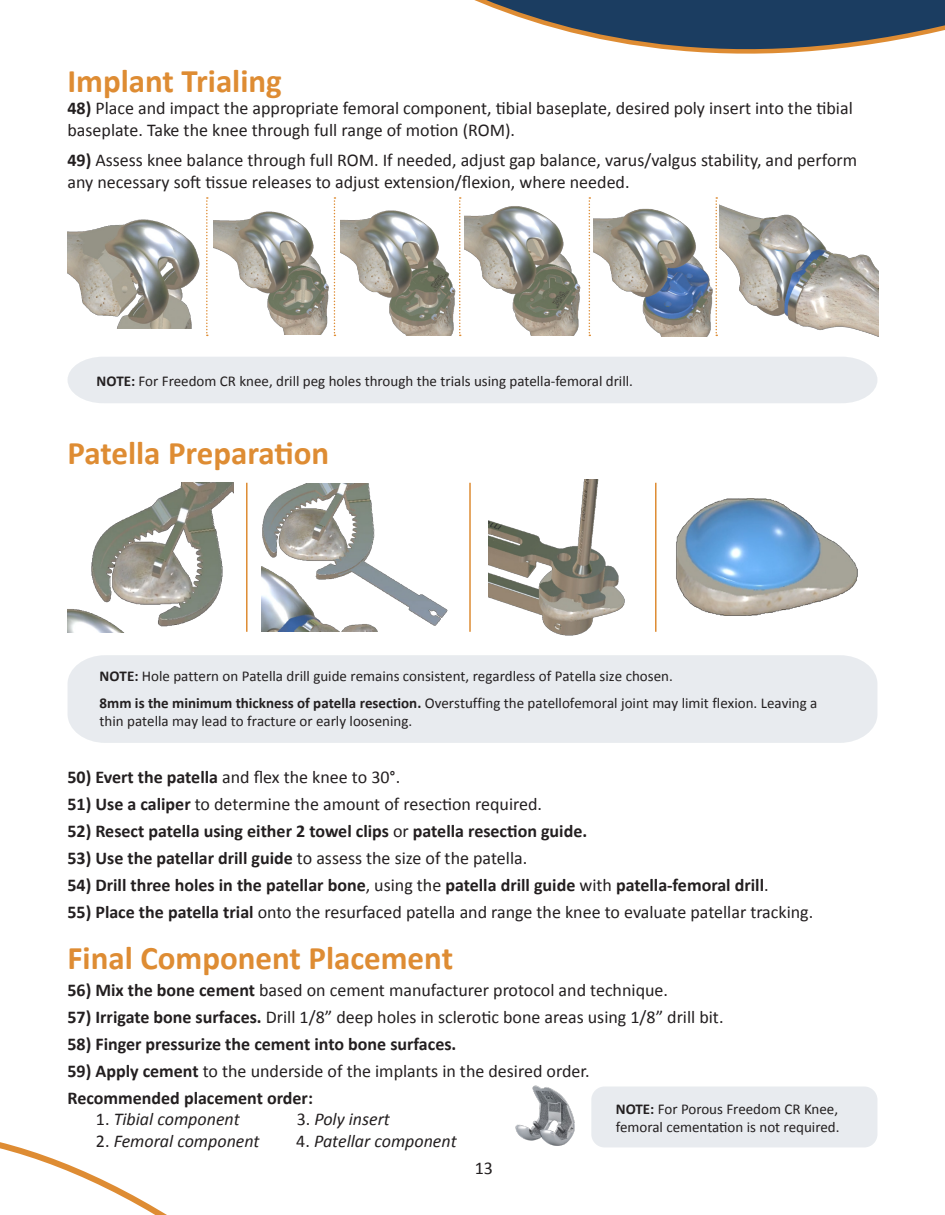
<style>
.page{position:relative;width:945px;height:1215px;background:#fff}
.page>*{position:absolute;margin:0;border:0;box-sizing:border-box;transform-origin:0 0}
.t1{font:700 33px "Calibri";color:#de8c33}
.t2{font:18px/21.6px "Calibri";color:#231f20}
.t3{font:700 18px "Calibri";color:#231f20}
.t4{font:italic 18px "Calibri";color:#231f20}
.t5{font:15px/27px "Calibri";color:#231f20}
.s1{font-weight:700}
.s2{font-weight:400}
.s3{font-style:normal}
</style>
<div class="page">
<div style="left:67px;top:357px;width:810px;height:46px;background:#e8ebef"></div>
<svg style="left:333px;top:0;width:612px;height:237px"></svg>
<svg style="left:0;top:1142px;width:748px;height:73px"></svg>
<img style="left:720px;top:196px;width:158px;height:141px">
<img style="left:341px;top:198px;width:118px;height:137px">
<img style="left:465px;top:198px;width:124px;height:137px">
<img style="left:593px;top:197px;width:122px;height:139px">
<img style="left:68px;top:219px;width:132px;height:110px">
<img style="left:213px;top:199px;width:123px;height:135px">
<img style="left:489px;top:480px;width:136px;height:155px">
<img style="left:68px;top:483px;width:165px;height:149px">
<img style="left:262px;top:483px;width:186px;height:149px">
<img style="left:676px;top:498px;width:182px;height:118px">
<hr style="left:246px;top:483px;width:2px;height:149px;background:#de8c33">
<hr style="left:469px;top:483px;width:2px;height:149px;background:#de8c33">
<hr style="left:655px;top:483px;width:2px;height:149px;background:#de8c33">
<div style="left:67px;top:655px;width:811px;height:88px;background:#e8ebef"></div>
<div style="left:591px;top:1086px;width:286px;height:61px;background:#e8ebef;border-radius:13px"></div>
<svg style="left:206px;top:197px;width:2px;height:139px"></svg>
<svg style="left:334px;top:197px;width:1px;height:139px"></svg>
<svg style="left:459px;top:197px;width:2px;height:139px"></svg>
<svg style="left:589px;top:197px;width:1px;height:139px"></svg>
<svg style="left:716px;top:197px;width:1px;height:139px"></svg>
<img style="left:513px;top:1085px;width:66px;height:64px">
<p class="t1" style="left:68px;top:57px;width:216px">Implant Trialing</p>
<p class="t2" style="left:68px;top:97px;width:787px"><span class="s1">48)</span> Place and impact the appropriate femoral component, tibial baseplate, desired poly insert into the tibial baseplate. Take the knee through full range of motion (ROM).</p>
<p class="t2" style="left:68px;top:149px;width:791px"><span class="s1">49)</span> Assess knee balance through full ROM. If needed, adjust gap balance, varus/valgus stability, and perform any necessary soft tissue releases to adjust extension/flexion, where needed.</p>
<p class="t5" style="left:97px;top:368px;width:538px"><span class="s1">NOTE:</span> For Freedom CR knee, drill peg holes through the trials using patella-femoral drill.</p>
<p class="t1" style="left:68px;top:429px;width:263px">Patella Preparation</p>
<p class="t5" style="left:100px;top:662px;width:719px"><span class="s1">NOTE:</span> Hole pattern on Patella drill guide remains consistent, regardless of Patella size chosen.<br><span class="s1">8mm is the minimum thickness of patella resection.</span> Overstuffing the patellofemoral joint may limit flexion. Leaving a</p>
<p class="t5" style="left:100px;top:707px;width:314px">thin patella may lead to fracture or early loosening.</p>
<p class="t2" style="left:68px;top:766px;width:334px"><span class="s1">50) Evert the patella</span> and flex the knee to 30°.</p>
<p class="t2" style="left:68px;top:793px;width:476px"><span class="s1">51) Use a caliper</span> to determine the amount of resection required.</p>
<p class="t3" style="left:68px;top:819px;width:521px">52) Resect patella using either 2 towel clips <span class="s2">or</span> patella resection guide.</p>
<p class="t2" style="left:68px;top:847px;width:461px"><span class="s1">53) Use the patellar drill guide</span> to assess the size of the patella.</p>
<p class="t3" style="left:68px;top:873px;width:703px">54) Drill three holes in the patellar bone<span class="s2">, using the</span> patella drill guide <span class="s2">with</span> patella-femoral drill<span class="s2">.</span></p>
<p class="t2" style="left:68px;top:901px;width:747px"><span class="s1">55) Place the patella trial</span> onto the resurfaced patella and range the knee to evaluate patellar tracking.</p>
<p class="t1" style="left:68px;top:935px;width:387px">Final Component Placement</p>
<p class="t2" style="left:68px;top:979px;width:602px"><span class="s1">56) Mix the bone cement</span> based on cement manufacturer protocol and technique.</p>
<p class="t2" style="left:68px;top:1006px;width:658px"><span class="s1">57) Irrigate bone surfaces.</span> Drill 1/8” deep holes in sclerotic bone areas using 1/8” drill bit.</p>
<p class="t3" style="left:68px;top:1031px;width:390px">58) Finger pressurize the cement into bone surfaces.</p>
<p class="t2" style="left:68px;top:1060px;width:524px"><span class="s1">59) Apply cement</span> to the underside of the implants in the desired order.</p>
<p class="t3" style="left:68px;top:1085px;width:247px">Recommended placement order:</p>
<p class="t4" style="left:96px;top:1107px;width:145px"><span class="s3">1.</span> Tibial component</p>
<p class="t4" style="left:297px;top:1107px;width:95px"><span class="s3">3.</span> Poly insert</p>
<p class="t4" style="left:96px;top:1128px;width:165px"><span class="s3">2.</span> Femoral component</p>
<p class="t4" style="left:296px;top:1128px;width:162px"><span class="s3">4.</span> Patellar component</p>
<p class="t2" style="left:475px;top:1156px;width:20px">13</p>
<p class="t5" style="left:616px;top:1099px;width:225px;line-height:18px"><span class="s1">NOTE:</span> For Porous Freedom CR Knee, femoral cementation is not required.</p>
</div>
